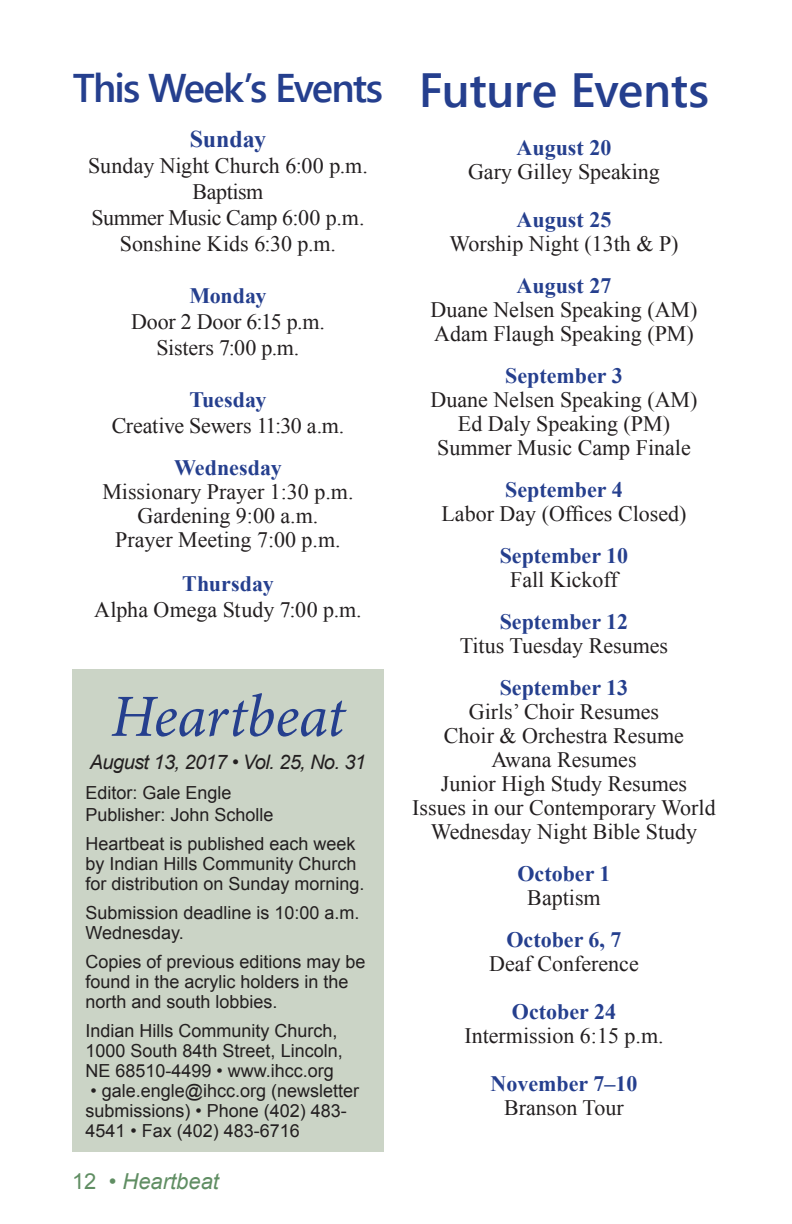
<style>
.page{position:relative;width:792px;height:1224px;background:#fff}
.page>*{position:absolute;margin:0;border:0;box-sizing:border-box;transform-origin:0 0}
.t1{font:italic 60px "Minion Pro";letter-spacing:-.01em;color:#253f8e}
.t2{font:48px "Webly Sleek UI Semibold";letter-spacing:-.01em;color:#253f8e}
.t3{font:40px "Webly Sleek UI Semibold";letter-spacing:-.045em;color:#253f8e}
.t4{font:700 24px "Times New Roman";letter-spacing:-.01em;color:#253f8e}
.t5{font:22px "Times New Roman";color:#231f20}
.t6{font:700 22px "Times New Roman";color:#253f8e}
.t7{font:22px "Times New Roman";letter-spacing:-.02em;color:#231f20}
.t8{font:italic 22px "Arial";color:#608e63}
.t9{font:italic 20px "Arial";letter-spacing:-.03em;color:#231f20}
.t10{font:18px/20px "Arial";color:#231f20}
.s1{font-style:normal}
</style>
<div class="page">
<div style="left:72px;top:670px;width:312px;height:482px;background:#cbd4c6"></div>
<p class="t3" style="left:73px;top:57px;width:312px">This Week’s Events</p>
<p class="t4" style="left:190px;top:122px;width:78px">Sunday</p>
<p class="t5" style="left:88px;top:150px;width:281px">Sunday Night Church 6:00 p.m.</p>
<p class="t7" style="left:193px;top:176px;width:72px">Baptism</p>
<p class="t7" style="left:91px;top:202px;width:275px">Summer Music Camp 6:00 p.m.</p>
<p class="t5" style="left:120px;top:228px;width:218px">Sonshine Kids 6:30 p.m.</p>
<p class="t6" style="left:189px;top:280px;width:79px">Monday</p>
<p class="t5" style="left:131px;top:306px;width:195px">Door 2 Door 6:15 p.m.</p>
<p class="t5" style="left:157px;top:332px;width:144px">Sisters 7:00 p.m.</p>
<p class="t6" style="left:189px;top:384px;width:79px">Tuesday</p>
<p class="t5" style="left:112px;top:410px;width:234px">Creative Sewers 11:30 a.m.</p>
<p class="t6" style="left:174px;top:452px;width:109px">Wednesday</p>
<p class="t5" style="left:102px;top:476px;width:253px">Missionary Prayer 1:30 p.m.</p>
<p class="t5" style="left:138px;top:500px;width:182px">Gardening 9:00 a.m.</p>
<p class="t5" style="left:115px;top:524px;width:227px">Prayer Meeting 7:00 p.m.</p>
<p class="t6" style="left:182px;top:568px;width:93px">Thursday</p>
<p class="t5" style="left:94px;top:594px;width:269px">Alpha Omega Study 7:00 p.m.</p>
<p class="t1" style="left:111px;top:676px;width:236px">Heartbeat</p>
<p class="t9" style="left:90px;top:751px;width:278px">August 13, 2017 • Vol. 25, No. 31</p>
<p class="t10" style="left:86px;top:783px;width:148px">Editor: Gale Engle</p>
<p class="t10" style="left:86px;top:805px;width:190px">Publisher: John Scholle</p>
<p class="t10" style="left:86px;top:834px;width:281px">Heartbeat is published each week by Indian Hills Community Church for distribution on Sunday morning.</p>
<p class="t10" style="left:86px;top:903px;width:276px">Submission deadline is 10:00 a.m.<br>Wednesday.</p>
<p class="t10" style="left:86px;top:952px;width:282px">Copies of previous editions may be found in the acrylic holders in the north and south lobbies.</p>
<p class="t10" style="left:86px;top:1021px;width:259px">Indian Hills Community Church,<br>1000 South 84th Street, Lincoln,<br>NE 68510-4499 • www.ihcc.org</p>
<p class="t10" style="left:86px;top:1081px;width:275px">• gale.engle@ihcc.org (newsletter submissions) • Phone (402) 483-<br>4541 • Fax (402) 483-6716</p>
<p class="t8" style="left:72px;top:1169px;width:149px"><span class="s1">12 •</span> Heartbeat</p>
<p class="t2" style="left:419px;top:53px;width:292px">Future Events</p>
<p class="t6" style="left:517px;top:132px;width:96px">August 20</p>
<p class="t5" style="left:468px;top:157px;width:193px">Gary Gilley Speaking</p>
<p class="t6" style="left:517px;top:204px;width:96px">August 25</p>
<p class="t5" style="left:449px;top:229px;width:231px">Worship Night (13th &amp; P)</p>
<p class="t6" style="left:517px;top:270px;width:96px">August 27</p>
<p class="t5" style="left:431px;top:295px;width:268px">Duane Nelsen Speaking (AM)</p>
<p class="t5" style="left:434px;top:319px;width:261px">Adam Flaugh Speaking (PM)</p>
<p class="t6" style="left:505px;top:360px;width:119px">September 3</p>
<p class="t5" style="left:431px;top:385px;width:268px">Duane Nelsen Speaking (AM)</p>
<p class="t5" style="left:458px;top:409px;width:214px">Ed Daly Speaking (PM)</p>
<p class="t5" style="left:437px;top:433px;width:255px">Summer Music Camp Finale</p>
<p class="t6" style="left:505px;top:474px;width:119px">September 4</p>
<p class="t5" style="left:442px;top:499px;width:246px">Labor Day (Offices Closed)</p>
<p class="t6" style="left:500px;top:540px;width:130px">September 10</p>
<p class="t5" style="left:510px;top:565px;width:109px">Fall Kickoff</p>
<p class="t6" style="left:500px;top:606px;width:130px">September 12</p>
<p class="t5" style="left:460px;top:631px;width:210px">Titus Tuesday Resumes</p>
<p class="t6" style="left:500px;top:672px;width:130px">September 13</p>
<p class="t5" style="left:469px;top:697px;width:192px">Girls’ Choir Resumes</p>
<p class="t5" style="left:444px;top:721px;width:242px">Choir &amp; Orchestra Resume</p>
<p class="t5" style="left:491px;top:745px;width:147px">Awana Resumes</p>
<p class="t5" style="left:441px;top:769px;width:248px">Junior High Study Resumes</p>
<p class="t5" style="left:412px;top:793px;width:305px">Issues in our Contemporary World</p>
<p class="t5" style="left:431px;top:817px;width:268px">Wednesday Night Bible Study</p>
<p class="t6" style="left:517px;top:858px;width:95px">October 1</p>
<p class="t5" style="left:527px;top:883px;width:75px">Baptism</p>
<p class="t6" style="left:506px;top:924px;width:117px">October 6, 7</p>
<p class="t5" style="left:489px;top:949px;width:151px">Deaf Conference</p>
<p class="t6" style="left:512px;top:996px;width:106px">October 24</p>
<p class="t5" style="left:464px;top:1021px;width:201px">Intermission 6:15 p.m.</p>
<p class="t6" style="left:491px;top:1068px;width:148px">November 7–10</p>
<p class="t5" style="left:504px;top:1093px;width:121px">Branson Tour</p>
</div>
